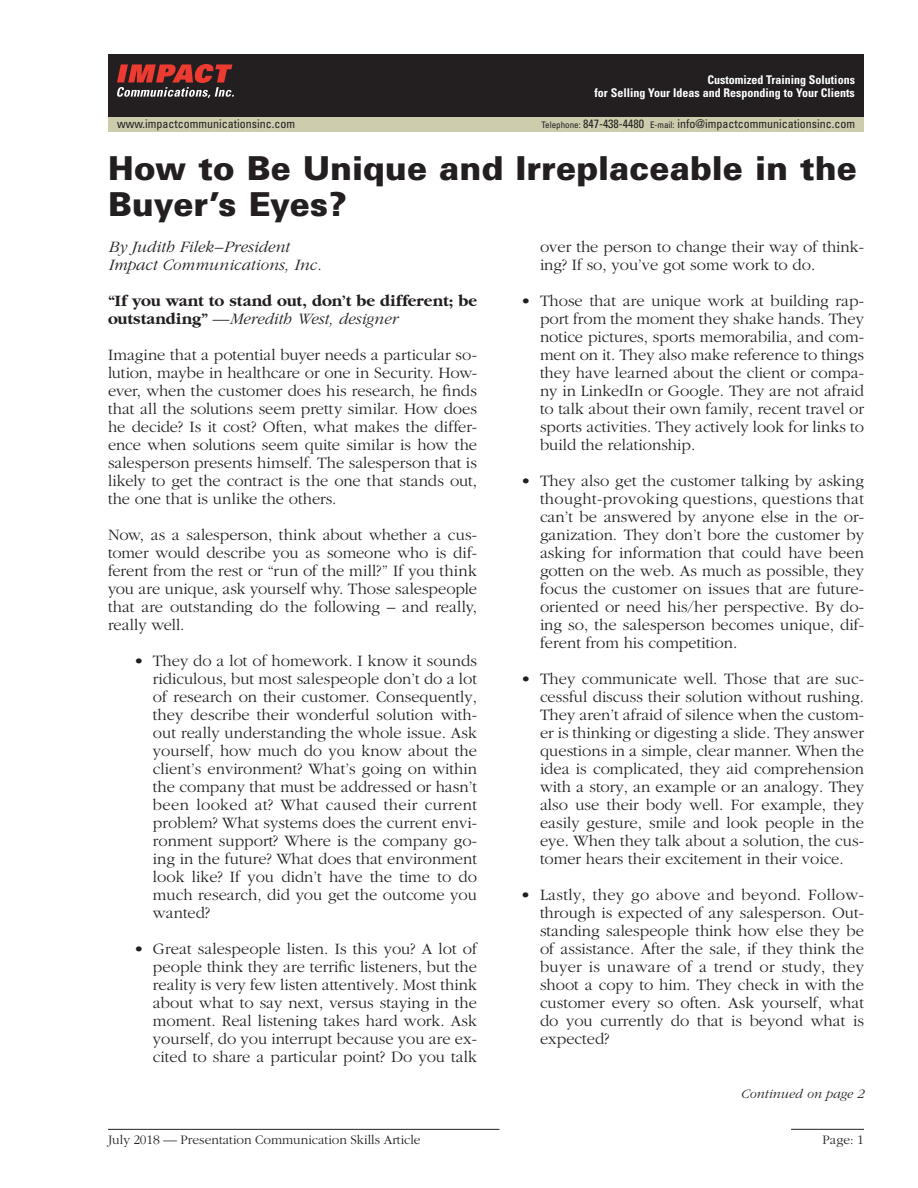
<style>
.page{position:relative;width:918px;height:1188px;background:#fff}
.page>*{position:absolute;margin:0;border:0;box-sizing:border-box;transform-origin:0 0}
.t1{font:900 33px/36px "Univers";color:#231f20}
.t2{font:300 16.5px/18px "Garamond";color:#231f20;text-align:justify}
.t3{font:700 16.5px/18px "Garamond";color:#231f20}
.t4{font:italic 300 16.5px/18px "Garamond";color:#231f20}
.t5{font:300 13.5px "Garamond";color:#231f20}
.t6{font:italic 300 13.5px "Garamond";letter-spacing:.005em;color:#231f20}
.t7{font:condensed 12px "Univers";color:#231f20}
.t8{font:700 condensed 12px/13.5px "Univers";color:#fff;text-align:right}
.s1{font-size:9px}
.s2{font-weight:300}
.s3{font-weight:300;font-style:italic}
</style>
<div class="page">
<hr style="left:791px;top:1129px;width:73px;height:1px;background:#231f20">
<hr style="left:108px;top:1129px;width:392px;height:1px;background:#231f20">
<div style="left:108px;top:54px;width:756px;height:63px;background:#231f20"></div>
<svg style="left:117px;top:64px;width:117px;height:34px"></svg>
<div style="left:108px;top:117px;width:756px;height:15px;background:#cdccad"></div>
<p class="t8" style="left:594px;top:72px;width:262px">Customized Training Solutions<br>for Selling Your Ideas and Responding to Your Clients</p>
<p class="t7" style="left:117px;top:116px;width:180px">www.impactcommunicationsinc.com</p>
<p class="t7" style="left:542px;top:116px;width:315px"><span class="s1">Telephone:</span> 847-438-4480 <span class="s1">E-mail:</span> info@impactcommunicationsinc.com</p>
<h1 class="t1" style="left:108px;top:150px;width:751px">How to Be Unique and Irreplaceable in the<br>Buyer’s Eyes?</h1>
<p class="t4" style="left:108px;top:238px;width:215px">By Judith Filek –President<br>Impact Communications, Inc.</p>
<p class="t3" style="left:108px;top:292px;width:370px">“If you want to stand out, don’t be different; be outstanding” <span class="s2">—</span><span class="s3">Meredith West, designer</span></p>
<p class="t2" style="left:108px;top:346px;width:371px">Imagine that a potential buyer needs a particular so&shy;lution, maybe in healthcare or one in Security. How&shy;ever, when the customer does his research, he finds that all the solutions seem pretty similar. How does he decide? Is it cost? Often, what makes the differ&shy;ence when solutions seem quite similar is how the salesperson presents himself. The salesperson that is likely to get the contract is the one that stands out, the one that is unlike the others.</p>
<p class="t2" style="left:108px;top:526px;width:371px">Now, as a salesperson, think about whether a cus&shy;tomer would describe you as someone who is dif&shy;ferent from the rest or “run of the mill?” If you think you are unique, ask yourself why. Those salespeople that are outstanding do the following – and really, really well.</p>
<p class="t2" style="left:153px;top:652px;width:326px;text-indent:-19px">• They do a lot of homework. I know it sounds ridiculous, but most salespeople don’t do a lot of research on their customer. Consequently, they describe their wonderful solution with&shy;out really understanding the whole issue. Ask yourself, how much do you know about the client’s environment? What’s going on within the company that must be addressed or hasn’t been looked at? What caused their current problem? What systems does the current envi&shy;ronment support? Where is the company go&shy;ing in the future? What does that environment look like? If you didn’t have the time to do much research, did you get the outcome you wanted?</p>
<p class="t2" style="left:153px;top:940px;width:326px;text-indent:-19px">• Great salespeople listen. Is this you? A lot of people think they are terrific listeners, but the reality is very few listen attentively. Most think about what to say next, versus staying in the moment. Real listening takes hard work. Ask yourself, do you interrupt because you are ex&shy;cited to share a particular point? Do you talk</p>
<p class="t2" style="left:540px;top:238px;width:325px">over the person to change their way of think&shy;ing? If so, you’ve got some work to do.</p>
<p class="t2" style="left:540px;top:292px;width:326px;text-indent:-19px">• Those that are unique work at building rap&shy;port from the moment they shake hands. They notice pictures, sports memorabilia, and com&shy;ment on it. They also make reference to things they have learned about the client or compa&shy;ny in LinkedIn or Google. They are not afraid to talk about their own family, recent travel or sports activities. They actively look for links to build the relationship.</p>
<p class="t2" style="left:540px;top:472px;width:326px;text-indent:-19px">• They also get the customer talking by asking thought-provoking questions, questions that can’t be answered by anyone else in the or&shy;ganization. They don’t bore the customer by asking for information that could have been gotten on the web. As much as possible, they focus the customer on issues that are future&shy;oriented or need his/her perspective. By do&shy;ing so, the salesperson becomes unique, dif&shy;ferent from his competition.</p>
<p class="t2" style="left:540px;top:670px;width:326px;text-indent:-19px">• They communicate well. Those that are suc&shy;cessful discuss their solution without rushing.<br>They aren’t afraid of silence when the custom&shy;er is thinking or digesting a slide. They answer questions in a simple, clear manner. When the idea is complicated, they aid comprehension with a story, an example or an analogy. They also use their body well. For example, they easily gesture, smile and look people in the eye. When they talk about a solution, the cus&shy;tomer hears their excitement in their voice.</p>
<p class="t2" style="left:540px;top:886px;width:326px;text-indent:-20px">• Lastly, they go above and beyond. Follow&shy;through is expected of any salesperson. Out&shy;standing salespeople think how else they be of assistance. After the sale, if they think the buyer is unaware of a trend or study, they shoot a copy to him. They check in with the customer every so often. Ask yourself, what do you currently do that is beyond what is expected?</p>
<p class="t6" style="left:740px;top:1086px;width:125px">Continued on page 2</p>
<p class="t5" style="left:108px;top:1133px;width:314px">July 2018 — Presentation Communication Skills Article</p>
<p class="t5" style="left:822px;top:1132px;width:43px">Page: 1</p>
</div>
